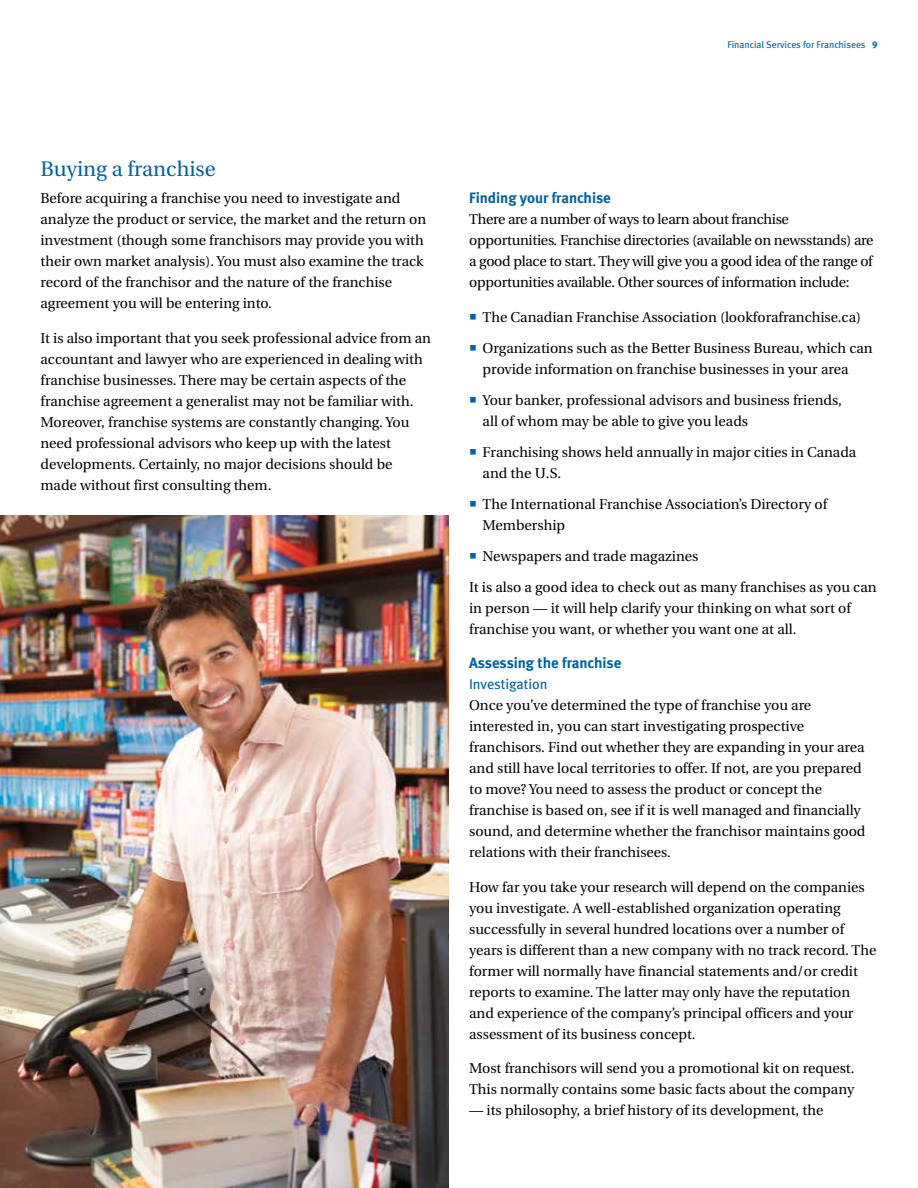
<style>
.page{position:relative;width:918px;height:1188px;background:#fff}
.page>*{position:absolute;margin:0;border:0;box-sizing:border-box;transform-origin:0 0}
.t1{font:21px "Utopia";color:#0060a9}
.t2{font:15px "Meta Bold LF";color:#0060a9}
.t3{font:14.25px/21px "Utopia";color:#000}
.t4{font:14.25px/21px "Utopia";letter-spacing:-.02em;color:#000}
.t5{font:14.25px "Meta Book LF";color:#0060a9}
.t6{font:9.75px "Meta Book LF";color:#0060a9}
.s1{font-family:"Meta Bold LF"}
.s2{color:#0060a9}
</style>
<div class="page">
<img style="left:0;top:515px;width:449px;height:673px">
<p class="t6" style="left:727px;top:39px;width:152px">Financial Services for Franchisees <span class="s1">9</span></p>
<h1 class="t1" style="left:40px;top:157px;width:176px">Buying a franchise</h1>
<p class="t3" style="left:40px;top:188px;width:387px">Before acquiring a franchise you need to investigate and analyze the product or service, the market and the return on investment (though some franchisors may provide you with their own market analysis). You must also examine the track record of the franchisor and the nature of the franchise agreement you will be entering into.</p>
<p class="t3" style="left:40px;top:328px;width:392px">It is also important that you seek professional advice from an accountant and lawyer who are experienced in dealing with franchise businesses. There may be certain aspects of the franchise agreement a generalist may not be familiar with.<br>Moreover, franchise systems are constantly changing. You need professional advisors who keep up with the latest developments. Certainly, no major decisions should be made without first consulting them.</p>
<p class="t2" style="left:469px;top:189px;width:143px">Finding your franchise</p>
<p class="t4" style="left:469px;top:209px;width:406px">There are a number of ways to learn about franchise opportunities. Franchise directories (available on newsstands) are a good place to start. They will give you a good idea of the range of opportunities available. Other sources of information include:</p>
<p class="t3" style="left:469px;top:307px;width:394px"><span class="s2">○</span> The Canadian Franchise Association (lookforafranchise.ca)</p>
<p class="t3" style="left:483px;top:338px;width:392px;text-indent:-13px"><span class="s2">○</span> Organizations such as the Better Business Bureau, which can provide information on franchise businesses in your area</p>
<p class="t3" style="left:483px;top:390px;width:361px;text-indent:-13px"><span class="s2">○</span> Your banker, professional advisors and business friends, all of whom may be able to give you leads</p>
<p class="t3" style="left:483px;top:442px;width:375px;text-indent:-13px"><span class="s2">○</span> Franchising shows held annually in major cities in Canada and the U.S.</p>
<p class="t3" style="left:483px;top:494px;width:346px;text-indent:-13px"><span class="s2">○</span> The International Franchise Association’s Directory of<br>Membership</p>
<p class="t3" style="left:469px;top:541px;width:409px;line-height:31px"><span class="s2">○</span> Newspapers and trade magazines<br>It is also a good idea to check out as many franchises as you can</p>
<p class="t3" style="left:469px;top:598px;width:383px">in person — it will help clarify your thinking on what sort of franchise you want, or whether you want one at all.</p>
<p class="t2" style="left:469px;top:654px;width:154px">Assessing the franchise</p>
<p class="t5" style="left:469px;top:676px;width:80px">Investigation</p>
<p class="t3" style="left:469px;top:695px;width:398px">Once you’ve determined the type of franchise you are interested in, you can start investigating prospective franchisors. Find out whether they are expanding in your area and still have local territories to offer. If not, are you prepared to move? You need to assess the product or concept the franchise is based on, see if it is well managed and financially sound, and determine whether the franchisor maintains good relations with their franchisees.</p>
<p class="t3" style="left:469px;top:877px;width:409px">How far you take your research will depend on the companies you investigate. A well-established organization operating successfully in several hundred locations over a number of years is different than a new company with no track record. The former will normally have financial statements and/or credit reports to examine. The latter may only have the reputation and experience of the company’s principal officers and your assessment of its business concept.</p>
<p class="t3" style="left:469px;top:1058px;width:387px">Most franchisors will send you a promotional kit on request.<br>This normally contains some basic facts about the company</p>
<p class="t3" style="left:469px;top:1100px;width:356px">— its philosophy, a brief history of its development, the</p>
</div>
